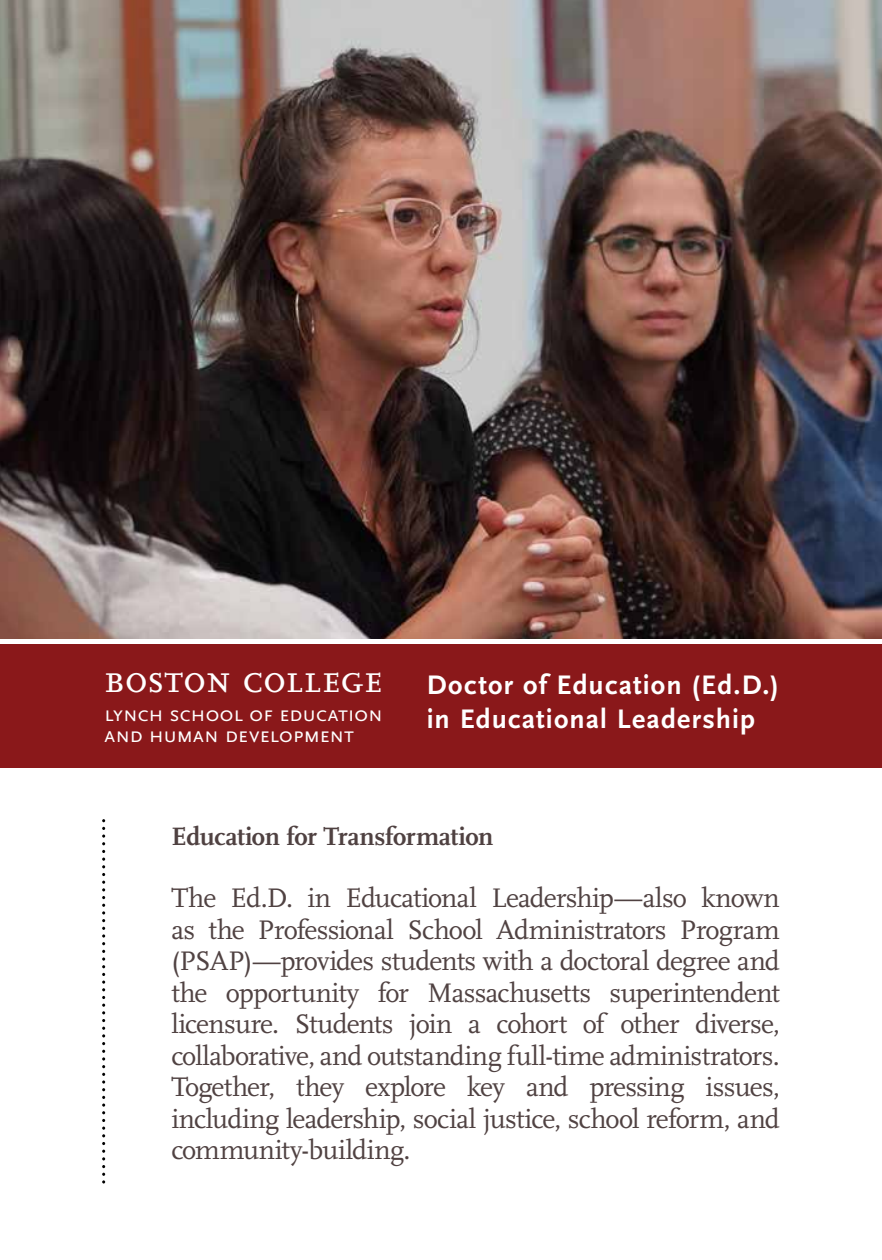
<style>
.page{position:relative;width:882px;height:1260px;background:#fff}
.page>*{position:absolute;margin:0;border:0;box-sizing:border-box;transform-origin:0 0}
.t1{font:40.43px "Scala OT";color:#fff}
.t2{font:28px/31.5px "Scala OT";letter-spacing:-.025em;color:#504242;text-align:justify}
.t3{font:700 28px/33.6px "Scala Sans OT";letter-spacing:.04em;color:#fff}
.t4{font:700 26.25px "Scala OT";letter-spacing:-.02em;color:#4f4141}
.t5{font:22.05px/21px "Scala Sans OT";letter-spacing:-.015em;color:#fff}
</style>
<div class="page">
<div style="left:0;top:644px;width:882px;height:124px;background:#8a181a"></div>
<img style="left:0;top:0;width:882px;height:639px">
<svg style="left:102px;top:819px;width:3px;height:365px"></svg>
<h1 class="t1" style="left:103px;top:657px;width:281px">boston college</h1>
<p class="t5" style="left:104px;top:704px;width:280px">lynch school of education and human development</p>
<p class="t3" style="left:427px;top:669px;width:353px">Doctor of Education (Ed.D.) in Educational Leadership</p>
<p class="t4" style="left:171px;top:822px;width:324px">Education for Transformation</p>
<p class="t2" style="left:171px;top:883px;width:610px">The Ed.D. in Educational Leadership—also known as the Professional School Administrators Program (PSAP)—provides students with a doctoral degree and the opportunity for Massachusetts superintendent licensure. Students join a cohort of other diverse, collaborative, and outstanding full-time administrators.<br>Together, they explore key and pressing issues, including leadership, social justice, school reform, and community-building.</p>
</div>
